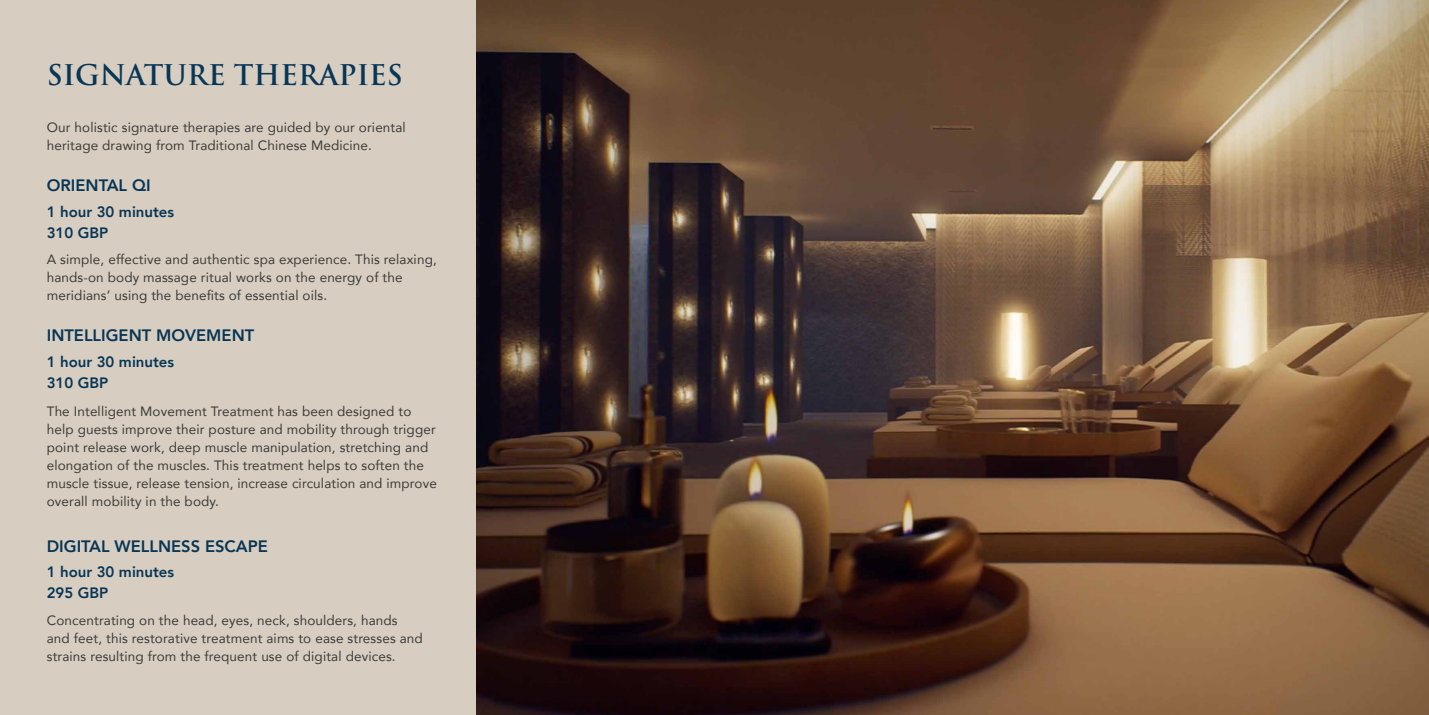
<style>
.page{position:relative;width:1429px;height:715px;background:#fff}
.page>*{position:absolute;margin:0;border:0;box-sizing:border-box;transform-origin:0 0}
.t1{font:700 27.75px "Trajan Pro";color:#083656}
.t2{font:800 16.5px "Avenir";color:#083656}
.t3{font:800 15px/21px "Avenir";color:#083656}
.t4{font:13.5px/18px "Avenir";letter-spacing:.01em;color:#3c3c3b}
</style>
<div class="page">
<div style="left:0;top:0;width:1429px;height:714px;background:#d7cdc0"></div>
<img style="left:476px;top:0;width:953px;height:714px">
<h1 class="t1" style="left:47px;top:57px;width:358px">SIGNATURE THERAPIES</h1>
<p class="t4" style="left:47px;top:118px;width:361px">Our holistic signature therapies are guided by our oriental heritage drawing from Traditional Chinese Medicine.</p>
<p class="t2" style="left:47px;top:173px;width:105px">ORIENTAL QI</p>
<p class="t3" style="left:47px;top:201px;width:129px">1 hour 30 minutes<br>310 GBP</p>
<p class="t4" style="left:47px;top:250px;width:391px">A simple, effective and authentic spa experience. This relaxing, hands-on body massage ritual works on the energy of the meridians’ using the benefits of essential oils.</p>
<p class="t2" style="left:47px;top:323px;width:209px">INTELLIGENT MOVEMENT</p>
<p class="t3" style="left:47px;top:351px;width:129px">1 hour 30 minutes<br>310 GBP</p>
<p class="t4" style="left:47px;top:402px;width:391px">The Intelligent Movement Treatment has been designed to help guests improve their posture and mobility through trigger point release work, deep muscle manipulation, stretching and elongation of the muscles. This treatment helps to soften the muscle tissue, release tension, increase circulation and improve overall mobility in the body.</p>
<p class="t2" style="left:47px;top:533px;width:223px">DIGITAL WELLNESS ESCAPE</p>
<p class="t3" style="left:47px;top:561px;width:129px">1 hour 30 minutes<br>295 GBP</p>
<p class="t4" style="left:47px;top:610px;width:377px">Concentrating on the head, eyes, neck, shoulders, hands and feet, this restorative treatment aims to ease stresses and strains resulting from the frequent use of digital devices.</p>
</div>
